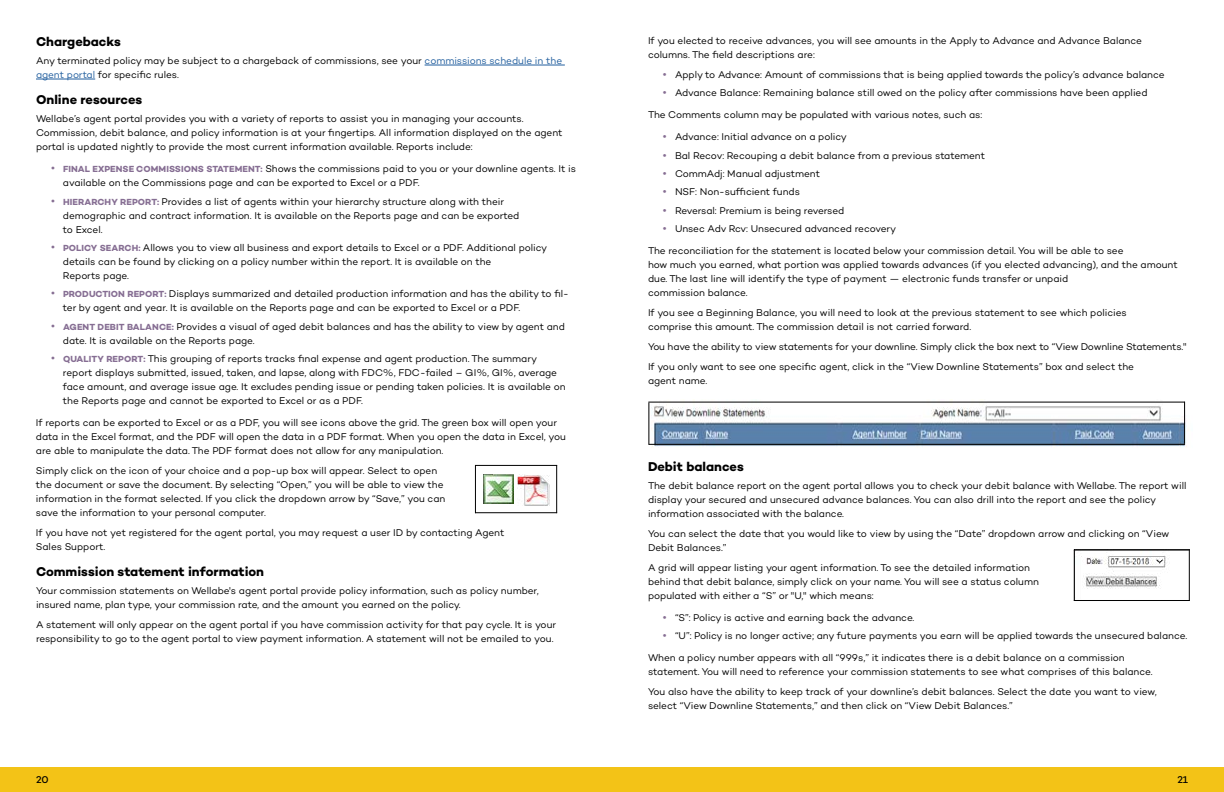
<style>
.page{position:relative;width:1224px;height:792px;background:#fff}
.page>*{position:absolute;margin:0;border:0;box-sizing:border-box;transform-origin:0 0}
.t1{font:700 13px "Campton";letter-spacing:-.005em;color:#000}
.t2{font:10px/14px "Campton";letter-spacing:-.005em;color:#000}
.t3{font:500 10px "Campton";color:#000}
.s1{color:#215e9e}
.s2{font-size:12px;color:#866e93}
.s3{font-weight:700;font-size:9px;color:#866e93}
</style>
<div class="page">
<div style="left:612px;top:768px;width:612px;height:24px;background:#f3c317"></div>
<div style="left:0;top:768px;width:612px;height:24px;background:#f3c317"></div>
<hr style="left:425px;top:65px;width:140px;height:1px;background:#215e9e">
<hr style="left:36px;top:79px;width:59px;height:1px;background:#215e9e">
<img style="left:484px;top:474px;width:30px;height:30px">
<img style="left:518px;top:474px;width:31px;height:31px">
<hr style="left:475px;top:465px;width:82px;height:1px;background:#000">
<hr style="left:475px;top:512px;width:82px;height:1px;background:#000">
<hr style="left:475px;top:465px;width:1px;height:48px;background:#000">
<hr style="left:556px;top:465px;width:1px;height:48px;background:#000">
<img style="left:651px;top:401px;width:536px;height:46px">
<hr style="left:648px;top:403px;width:1px;height:42px;background:#000">
<hr style="left:649px;top:444px;width:536px;height:1px;background:#000">
<hr style="left:1184px;top:402px;width:1px;height:42px;background:#000">
<hr style="left:648px;top:402px;width:537px;height:1px;background:#000">
<img style="left:1081px;top:551px;width:108px;height:49px">
<hr style="left:1074px;top:550px;width:116px;height:1px;background:#000">
<hr style="left:1074px;top:600px;width:116px;height:1px;background:#000">
<hr style="left:1074px;top:550px;width:1px;height:51px;background:#000">
<hr style="left:1189px;top:550px;width:1px;height:51px;background:#000">
<h1 class="t1" style="left:36px;top:33px;width:86px">Chargebacks</h1>
<p class="t2" style="left:36px;top:53px;width:528px">Any terminated policy may be subject to a chargeback of commissions, see your <span class="s1">commissions schedule in the agent portal</span> for specific rules.</p>
<h1 class="t1" style="left:36px;top:91px;width:108px">Online resources</h1>
<p class="t2" style="left:36px;top:111px;width:528px">Wellabe’s agent portal provides you with a variety of reports to assist you in managing your accounts.<br>Commission, debit balance, and policy information is at your fingertips. All information displayed on the agent portal is updated nightly to provide the most current information available. Reports include:</p>
<p class="t2" style="left:63px;top:162px;width:514px;text-indent:-12px"><span class="s2">•</span> <span class="s3">FINAL EXPENSE COMMISSIONS STATEMENT:</span> Shows the commissions paid to you or your downline agents. It is available on the Commissions page and can be exported to Excel or a PDF.</p>
<p class="t2" style="left:63px;top:194px;width:458px;text-indent:-12px"><span class="s2">•</span> <span class="s3">HIERARCHY REPORT:</span> Provides a list of agents within your hierarchy structure along with their demographic and contract information. It is available on the Reports page and can be exported to Excel.</p>
<p class="t2" style="left:63px;top:240px;width:486px;text-indent:-12px"><span class="s2">•</span> <span class="s3">POLICY SEARCH:</span> Allows you to view all business and export details to Excel or a PDF. Additional policy details can be found by clicking on a policy number within the report. It is available on the<br>Reports page.</p>
<p class="t2" style="left:63px;top:287px;width:507px;text-indent:-12px"><span class="s2">•</span> <span class="s3">PRODUCTION REPORT:</span> Displays summarized and detailed production information and has the ability to fil&shy;ter by agent and year. It is available on the Reports page and can be exported to Excel or a PDF.</p>
<p class="t2" style="left:63px;top:319px;width:503px;text-indent:-12px"><span class="s2">•</span> <span class="s3">AGENT DEBIT BALANCE:</span> Provides a visual of aged debit balances and has the ability to view by agent and date. It is available on the Reports page.</p>
<p class="t2" style="left:63px;top:351px;width:504px;text-indent:-12px"><span class="s2">•</span> <span class="s3">QUALITY REPORT:</span> This grouping of reports tracks final expense and agent production. The summary report displays submitted, issued, taken, and lapse, along with FDC%, FDC-failed – GI%, GI%, average face amount, and average issue age. It excludes pending issue or pending taken policies. It is available on the Reports page and cannot be exported to Excel or as a PDF.</p>
<p class="t2" style="left:36px;top:415px;width:532px">If reports can be exported to Excel or as a PDF, you will see icons above the grid. The green box will open your data in the Excel format, and the PDF will open the data in a PDF format. When you open the data in Excel, you are able to manipulate the data. The PDF format does not allow for any manipulation.</p>
<p class="t2" style="left:36px;top:463px;width:411px">Simply click on the icon of your choice and a pop-up box will appear. Select to open the document or save the document. By selecting “Open,” you will be able to view the information in the format selected. If you click the dropdown arrow by “Save,” you can save the information to your personal computer.</p>
<p class="t2" style="left:36px;top:525px;width:470px">If you have not yet registered for the agent portal, you may request a user ID by contacting Agent<br>Sales Support.</p>
<h1 class="t1" style="left:36px;top:563px;width:230px">Commission statement information</h1>
<p class="t2" style="left:36px;top:583px;width:504px">Your commission statements on Wellabe's agent portal provide policy information, such as policy number, insured name, plan type, your commission rate, and the amount you earned on the policy.</p>
<p class="t2" style="left:36px;top:617px;width:522px">A statement will only appear on the agent portal if you have commission activity for that pay cycle. It is your responsibility to go to the agent portal to view payment information. A statement will not be emailed to you.</p>
<p class="t2" style="left:648px;top:33px;width:496px">If you elected to receive advances, you will see amounts in the Apply to Advance and Advance Balance columns. The field descriptions are:</p>
<p class="t2" style="left:663px;top:67px;width:503px"><span class="s2">•</span> Apply to Advance: Amount of commissions that is being applied towards the policy’s advance balance</p>
<p class="t2" style="left:663px;top:86px;width:486px"><span class="s2">•</span> Advance Balance: Remaining balance still owed on the policy after commissions have been applied</p>
<p class="t2" style="left:648px;top:108px;width:336px">The Comments column may be populated with various notes, such as:</p>
<p class="t2" style="left:663px;top:130px;width:185px"><span class="s2">•</span> Advance: Initial advance on a policy</p>
<p class="t2" style="left:663px;top:148px;width:324px"><span class="s2">•</span> Bal Recov: Recouping a debit balance from a previous statement</p>
<p class="t2" style="left:663px;top:166px;width:159px"><span class="s2">•</span> CommAdj: Manual adjustment</p>
<p class="t2" style="left:663px;top:185px;width:139px"><span class="s2">•</span> NSF: Non-sufficient funds</p>
<p class="t2" style="left:663px;top:203px;width:183px"><span class="s2">•</span> Reversal: Premium is being reversed</p>
<p class="t2" style="left:663px;top:221px;width:235px"><span class="s2">•</span> Unsec Adv Rcv: Unsecured advanced recovery</p>
<p class="t2" style="left:648px;top:244px;width:531px">The reconciliation for the statement is located below your commission detail. You will be able to see<br>how much you earned, what portion was applied towards advances (if you elected advancing), and the amount due. The last line will identify the type of payment — electronic funds transfer or unpaid<br>commission balance.</p>
<p class="t2" style="left:648px;top:306px;width:480px">If you see a Beginning Balance, you will need to look at the previous statement to see which policies comprise this amount. The commission detail is not carried forward.</p>
<p class="t2" style="left:648px;top:337px;width:540px;line-height:20px">You have the ability to view statements for your downline. Simply click the box next to “View Downline Statements."<br>If you only want to see one specific agent, click in the “View Downline Statements” box and select the</p>
<p class="t2" style="left:648px;top:374px;width:61px">agent name.</p>
<h1 class="t1" style="left:648px;top:458px;width:97px">Debit balances</h1>
<p class="t2" style="left:648px;top:478px;width:540px">The debit balance report on the agent portal allows you to check your debit balance with Wellabe. The report will display your secured and unsecured advance balances. You can also drill into the report and see the policy information associated with the balance.</p>
<p class="t2" style="left:648px;top:526px;width:523px">You can select the date that you would like to view by using the “Date” dropdown arrow and clicking on “View<br>Debit Balances.”</p>
<p class="t2" style="left:648px;top:560px;width:392px">A grid will appear listing your agent information. To see the detailed information behind that debit balance, simply click on your name. You will see a status column populated with either a “S” or "U," which means:</p>
<p class="t2" style="left:663px;top:610px;width:253px"><span class="s2">•</span> “S”: Policy is active and earning back the advance.</p>
<p class="t2" style="left:663px;top:629px;width:526px"><span class="s2">•</span> “U”: Policy is no longer active; any future payments you earn will be applied towards the unsecured balance.</p>
<p class="t2" style="left:648px;top:651px;width:506px">When a policy number appears with all “999s,” it indicates there is a debit balance on a commission statement. You will need to reference your commission statements to see what comprises of this balance.</p>
<p class="t2" style="left:648px;top:685px;width:510px">You also have the ability to keep track of your downline’s debit balances. Select the date you want to view, select “View Downline Statements,” and then click on “View Debit Balances.”</p>
<p class="t3" style="left:36px;top:773px;width:14px">20</p>
<p class="t3" style="left:1177px;top:773px;width:12px">21</p>
</div>
